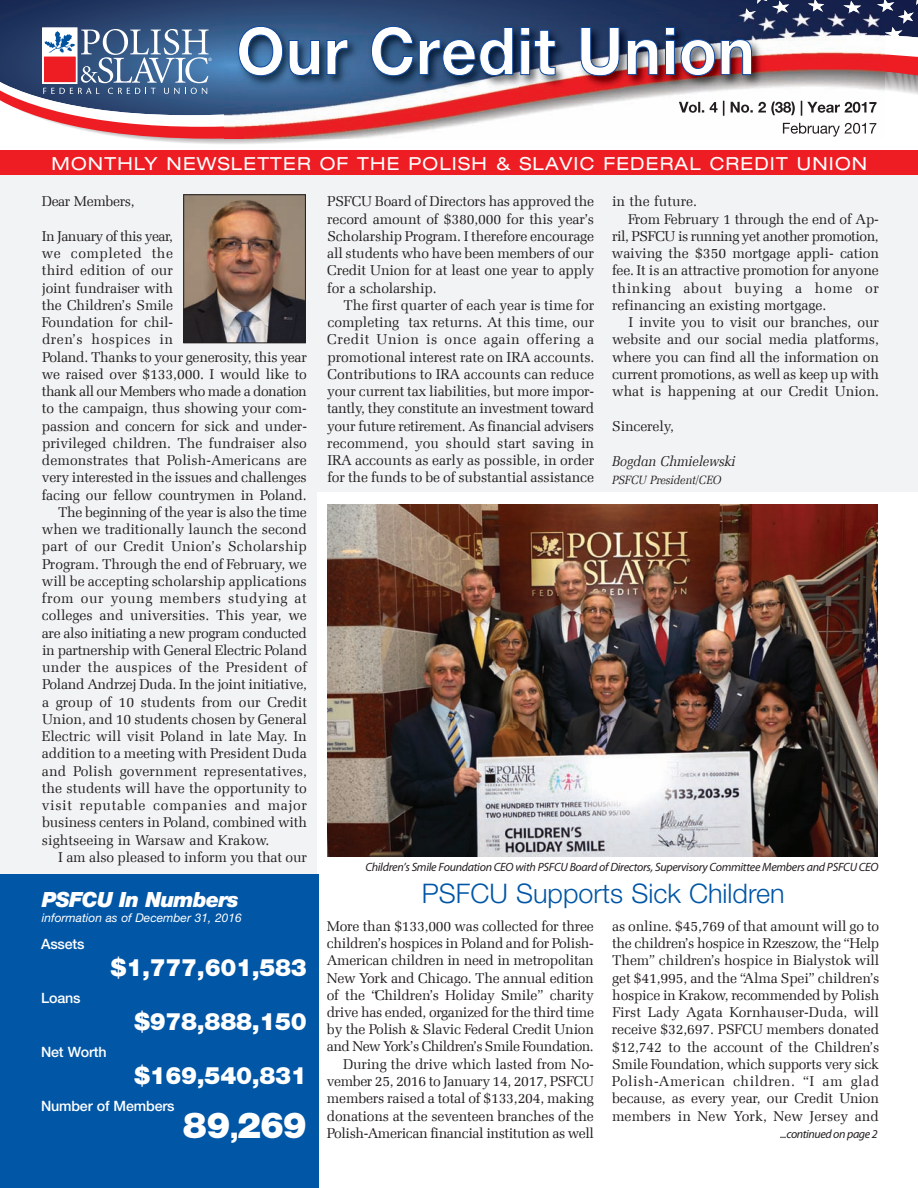
<style>
.page{position:relative;width:918px;height:1188px;background:#fff}
.page>*{position:absolute;margin:0;border:0;box-sizing:border-box;transform-origin:0 0}
.t1{font:700 66px "Helvetica Neue LT Pro";letter-spacing:.01em;color:#fff;scale:.95 1}
.t2{font:900 36px "Helvetica Neue LT Pro";color:#fff}
.t3{font:300 27px "Helvetica Neue LT Pro";color:#0156a6}
.t4{font:900 24px "Helvetica Neue LT Pro";letter-spacing:-.015em;color:#fff}
.t5{font:italic 900 21px "Helvetica Neue LT Pro";letter-spacing:-.035em;color:#fff}
.t6{font:expanded 18px "Helvetica Neue LT Pro";letter-spacing:.065em;color:#fff}
.t7{font:14.25px/17.2px "Zapf Ellipt EU";letter-spacing:-.01em;color:#231f20;text-align:justify}
.t8{font:14.25px "Zapf Ellipt EU";letter-spacing:-.035em;color:#231f20}
.t9{font:14.25px "Zapf Ellipt EU";letter-spacing:.015em;color:#231f20}
.t10{font:14.25px "Zapf Ellipt EU";letter-spacing:.035em;color:#231f20}
.t11{font:14.25px "Zapf Ellipt EU";letter-spacing:.045em;color:#231f20}
.t12{font:14.25px "Zapf Ellipt EU";letter-spacing:.01em;color:#231f20}
.t13{font:500 14.25px "Helvetica Neue LT Pro";letter-spacing:-.01em;color:#fff}
.t14{font:14.25px "Zapf Ellipt EU";letter-spacing:-.04em;color:#231f20}
.t15{font:italic 14.25px "Zapf Ellipt EU";letter-spacing:-.005em;color:#231f20;scale:.94 1}
.t16{font:14.25px "Zapf Ellipt EU";letter-spacing:-.03em;color:#231f20}
.t17{font:italic 12px "Myriad Pro NPL";letter-spacing:-.025em;color:#231f20}
.t18{font:italic 12px "Helvetica Neue LT Pro";color:#fff}
.t19{font:italic 12px "Zapf Ellipt EU";letter-spacing:-.005em;color:#231f20;scale:.94 1}
.s1{font-size:27px}
</style>
<div class="page">
<svg style="left:0;top:0;width:904px;height:33px;background:#243c66"></svg>
<svg style="left:0;top:52px;width:338px;height:92px"></svg>
<svg style="left:0;top:53px;width:918px;height:86px"></svg>
<img style="left:225px;top:12px;width:660px;height:126px">
<img style="left:679px;top:101px;width:198px;height:15px">
<img style="left:783px;top:123px;width:93px;height:14px">
<svg style="left:238px;top:26px;width:82px;height:51px;background:#2c5683"></svg>
<svg style="left:326px;top:39px;width:23px;height:36px"></svg>
<svg style="left:371px;top:26px;width:143px;height:51px;background:#20416c"></svg>
<svg style="left:520px;top:27px;width:36px;height:49px;background:#274067"></svg>
<svg style="left:580px;top:27px;width:40px;height:50px;background:#46506f"></svg>
<svg style="left:627px;top:39px;width:32px;height:36px"></svg>
<img style="left:665px;top:18px;width:253px;height:58px">
<div style="left:0;top:164px;width:317px;height:717px;background:#f2f3f4"></div>
<div style="left:317px;top:172px;width:601px;height:320px;background:#f2f3f4"></div>
<div style="left:0;top:150px;width:918px;height:25px;background:#ee1d23"></div>
<img style="left:327px;top:505px;width:551px;height:351px">
<div style="left:0;top:875px;width:318px;height:313px;background:#0156a6"></div>
<img style="left:185px;top:197px;width:119px;height:144px">
<div style="left:183px;top:195px;width:123px;height:148px;border:1px solid #231f20"></div>
<svg style="left:43px;top:28px;width:169px;height:66px"></svg>
<svg style="left:732px;top:0;width:186px;height:12px;background:#394367"></svg>
<h1 class="t1" style="left:236px;top:28px;width:547px">Our Credit Union</h1>
<p class="t6" style="left:52px;top:158px;width:817px">MONTHLY NEWSLETTER OF THE POLISH &amp; SLAVIC FEDERAL CREDIT UNION</p>
<p class="t16" style="left:42px;top:193px;width:94px">Dear Members,</p>
<p class="t14" style="left:42px;top:227px;width:133px">In January of this year,</p>
<p class="t10" style="left:42px;top:245px;width:133px">we completed the</p>
<p class="t7" style="left:42px;top:262px;width:133px">third edition of our</p>
<p class="t7" style="left:42px;top:279px;width:133px">joint fundraiser with</p>
<p class="t7" style="left:42px;top:297px;width:133px">the Children’s Smile</p>
<p class="t7" style="left:42px;top:314px;width:133px">Foundation for chil -</p>
<p class="t10" style="left:42px;top:331px;width:133px">dren’s hospices in</p>
<p class="t7" style="left:42px;top:348px;width:266px">Poland. Thanks to your generosity, this year</p>
<p class="t7" style="left:42px;top:366px;width:267px">we raised over $133,000. I would like to</p>
<p class="t8" style="left:42px;top:383px;width:267px">thank all our Members who made a donation</p>
<p class="t7" style="left:42px;top:400px;width:267px">to the campaign, thus showing your com -</p>
<p class="t7" style="left:42px;top:417px;width:267px">passion and concern for sick and under -</p>
<p class="t7" style="left:42px;top:435px;width:266px">privileged children. The fundraiser also</p>
<p class="t7" style="left:42px;top:452px;width:266px">demonstrates that Polish-Americans are</p>
<p class="t7" style="left:42px;top:469px;width:266px">very interested in the issues and challenges</p>
<p class="t7" style="left:42px;top:486px;width:267px">facing our fellow countrymen in Poland.</p>
<p class="t7" style="left:58px;top:504px;width:250px">The beginning of the year is also the time</p>
<p class="t7" style="left:42px;top:521px;width:266px">when we traditionally launch the second</p>
<p class="t9" style="left:42px;top:538px;width:267px">part of our Credit Union’s Scho larship</p>
<p class="t7" style="left:42px;top:555px;width:266px">Program. Through the end of Fe bruary, we</p>
<p class="t7" style="left:42px;top:573px;width:266px">will be accepting scholarship applications</p>
<p class="t10" style="left:42px;top:590px;width:267px">from our young members studying at</p>
<p class="t7" style="left:42px;top:607px;width:266px">colleges and universities. This year, we</p>
<p class="t7" style="left:42px;top:624px;width:267px">are also initiating a new program conducted</p>
<p class="t7" style="left:42px;top:642px;width:267px">in partnership with General Electric Poland</p>
<p class="t9" style="left:42px;top:659px;width:267px">under the auspices of the President of</p>
<p class="t7" style="left:42px;top:676px;width:266px">Poland Andrzej Duda. In the joint initiative,</p>
<p class="t7" style="left:42px;top:693px;width:266px">a group of 10 students from our Credit</p>
<p class="t7" style="left:42px;top:711px;width:266px">Union, and 10 students chosen by General</p>
<p class="t7" style="left:42px;top:728px;width:267px">Electric will visit Poland in late May. In</p>
<p class="t7" style="left:42px;top:745px;width:267px">addition to a meeting with President Duda</p>
<p class="t12" style="left:42px;top:762px;width:267px">and Polish government representatives,</p>
<p class="t7" style="left:42px;top:780px;width:266px">the students will have the opportunity to</p>
<p class="t11" style="left:42px;top:797px;width:267px">visit reputable companies and major</p>
<p class="t7" style="left:42px;top:814px;width:266px">business centers in Poland, combined with</p>
<p class="t7" style="left:42px;top:831px;width:229px">sightseeing in Warsaw and Krakow.</p>
<p class="t7" style="left:58px;top:849px;width:250px">I am also pleased to inform you that our</p>
<h3 class="t5" style="left:42px;top:892px;width:198px">PSFCU In Numbers</h3>
<p class="t18" style="left:42px;top:914px;width:201px">information as of December 31, 2016</p>
<p class="t13" style="left:41px;top:939px;width:45px">Assets</p>
<h3 class="t4" style="left:111px;top:959px;width:198px">$1,777,601,583</h3>
<p class="t13" style="left:41px;top:993px;width:41px">Loans</p>
<h3 class="t4" style="left:134px;top:1013px;width:174px">$978,888,150</h3>
<p class="t13" style="left:41px;top:1047px;width:67px">Net Worth</p>
<h3 class="t4" style="left:134px;top:1067px;width:174px">$169,540,831</h3>
<p class="t13" style="left:41px;top:1101px;width:135px">Number of Members</p>
<h2 class="t2" style="left:183px;top:1112px;width:126px">89<span class="s1">,</span>269</h2>
<p class="t7" style="left:327px;top:193px;width:269px">PSFCU Board of Directors has approved the record amount of $380,000 for this year’s Scholarship Program. I therefore encourage all students who have been me mbers of our Credit Union for at least one year to apply for a scholarship.</p>
<p class="t7" style="left:327px;top:297px;width:269px;text-indent:16px">The first quarter of each year is time for completing tax returns. At this time, our Cre dit Union is once again offering a promotional interest rate on IRA accounts.<br>Contributions to IRA accounts can reduce your current tax liabilities, but more impor - tantly, they constitute an investment toward your future retirement. As financial advisers recommend, you should start saving in IRA accounts as early as possible, in order for the funds to be of substantial assistance</p>
<p class="t7" style="left:612px;top:193px;width:87px">in the future.</p>
<p class="t7" style="left:628px;top:210px;width:252px">From February 1 through the end of Ap -</p>
<p class="t8" style="left:612px;top:227px;width:268px">ril, PSFCU is running yet another pro motion,</p>
<p class="t7" style="left:612px;top:245px;width:269px">waiving the $350 mortgage appli - cation</p>
<p class="t7" style="left:612px;top:262px;width:268px">fee. It is an attractive promotion for anyone</p>
<p class="t11" style="left:612px;top:279px;width:268px">thinking about buying a home or</p>
<p class="t7" style="left:612px;top:297px;width:216px">refinancing an existing mortgage.</p>
<p class="t7" style="left:628px;top:314px;width:252px">I invite you to visit our branches, our</p>
<p class="t7" style="left:612px;top:331px;width:268px">website and our social media platforms,</p>
<p class="t7" style="left:612px;top:348px;width:268px">where you can find all the information on</p>
<p class="t7" style="left:612px;top:366px;width:268px">current pro motions, as well as keep up with</p>
<p class="t7" style="left:612px;top:383px;width:268px">what is happening at our Credit Union.</p>
<p class="t7" style="left:612px;top:417px;width:63px">Sincerely,</p>
<p class="t15" style="left:612px;top:453px;width:133px">Bogdan Chmielewski</p>
<p class="t19" style="left:612px;top:473px;width:118px">PSFCU President/CEO</p>
<p class="t17" style="left:365px;top:863px;width:515px">Children’s Smile Foundation CEO with PSFCU Board of Directors, Supervisory Committee Members and PSFCU CEO</p>
<h3 class="t3" style="left:422px;top:883px;width:364px">PSFCU Supports Sick Children</h3>
<p class="t7" style="left:327px;top:918px;width:269px;text-align:right">More than $133,000 was collected for three children’s hospices in Poland and for Polish-American children in need in metropolitan New York and Chicago. The annual edition of the “Children’s Holiday Smile” charity drive has ended, organized for the third time by the Polish &amp; Slavic Federal Credit Union and New York’s Children’s Smile Foundation.<br>During the drive which lasted from No - vember 25, 2016 to January 14, 2017, PSFCU members raised a total of $133,204, making donations at the seventeen branches of the Polish-American financial institution as well</p>
<p class="t7" style="left:612px;top:918px;width:269px">as online. $45,769 of that amount will go to the children’s hospice in Rzeszow, the “Help Them” children’s hospice in Bialystok will get $41,995, and the “Alma Spei” children’s hospice in Krakow, reco mmen ded by Polish First Lady Agata Korn hauser-Duda, will receive $32,697. PSFCU members donated $12,742 to the account of the Children’s Smile Foundation, which supports very sick Polish-American children. “I am glad because, as every year, our Credit Union members in New York, New Jersey and</p>
<p class="t17" style="left:780px;top:1129px;width:99px">...continued on page 2</p>
</div>
